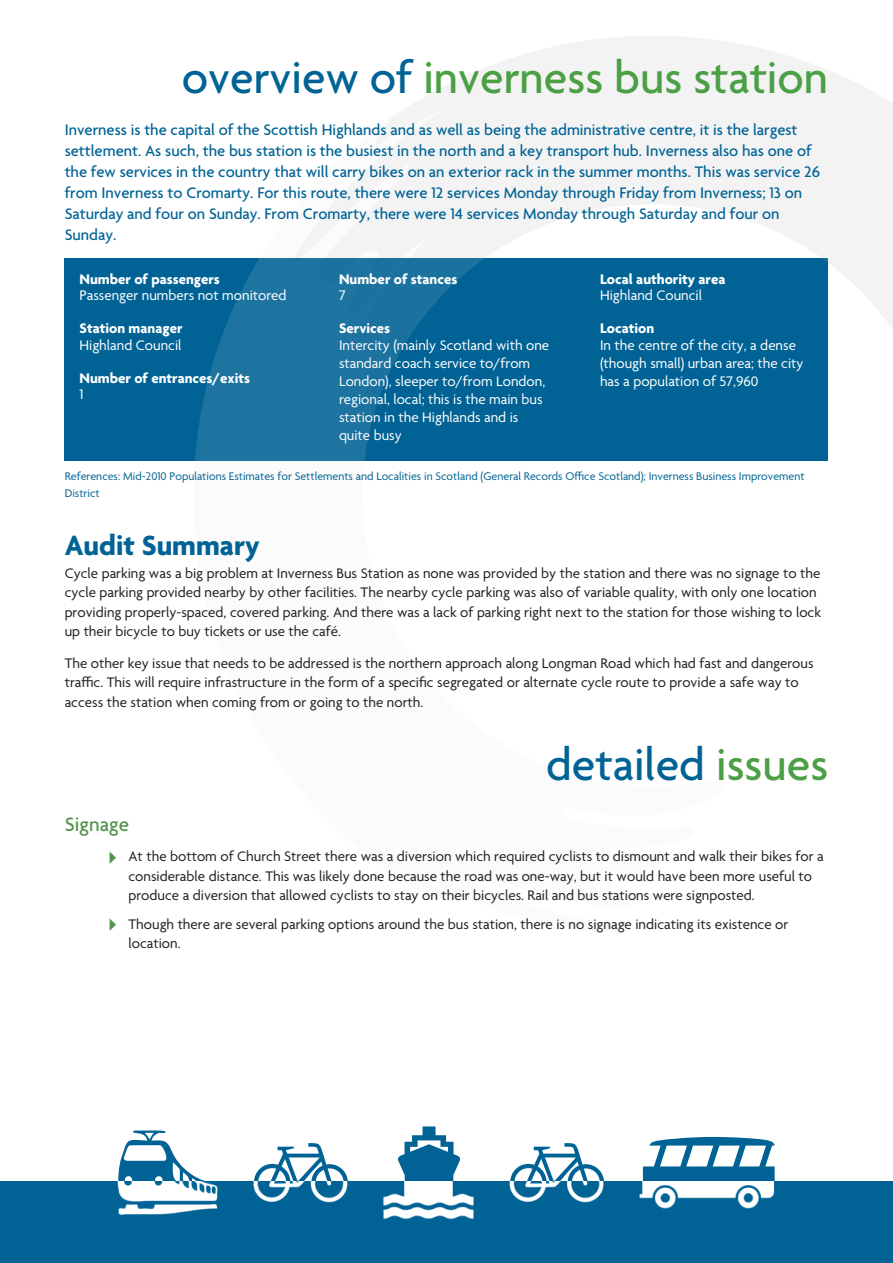
<style>
.page{position:relative;width:893px;height:1263px;background:#fff}
.page>*{position:absolute;margin:0;border:0;box-sizing:border-box;transform-origin:0 0}
.t1{font:500 48px "Agenda";color:#4b9f45}
.t2{font:500 48px "Agenda";color:#016395}
.t3{font:700 30px "Agenda";color:#016395}
.t4{font:500 21px "Agenda";color:#54944d}
.t5{font:500 16.5px/21px "Agenda";color:#016395}
.t6{font:15px/19.5px "Agenda";color:#231f20}
.t7{font:15px/18px "Agenda";color:#fff}
.t8{font:700 15px "Agenda";color:#fff}
.t9{font:12px/16.5px "Agenda";color:#016395}
.s1{color:#016395}
.s2{color:#4b9f45}
.s3{font-family:"Lucida Grande";font-size:24px;color:#54944d}
</style>
<div class="page">
<svg style="left:296px;top:36px;width:596px;height:292px;fill:#f3f3f4"></svg>
<div style="left:64px;top:258px;width:764px;height:202px;background:#016395"></div>
<svg style="left:195px;top:258px;width:173px;height:202px;fill:#1d74a0"></svg>
<svg style="left:295px;top:258px;width:533px;height:181px"></svg>
<svg style="left:384px;top:1126px;width:90px;height:56px"></svg>
<svg style="left:117px;top:1130px;width:102px;height:52px"></svg>
<svg style="left:254px;top:1143px;width:94px;height:39px"></svg>
<svg style="left:640px;top:1137px;width:135px;height:45px"></svg>
<svg style="left:510px;top:1143px;width:94px;height:39px"></svg>
<div style="left:0;top:1182px;width:893px;height:81px;background:#016395"></div>
<img style="left:117px;top:1182px;width:658px;height:38px">
<h1 class="t1" style="left:182px;top:52px;width:648px"><span class="s1">overview of</span> inverness bus station</h1>
<p class="t5" style="left:65px;top:120px;width:757px">Inverness is the capital of the Scottish Highlands and as well as being the administrative centre, it is the largest settlement. As such, the bus station is the busiest in the north and a key transport hub. Inverness also has one of the few services in the country that will carry bikes on an exterior rack in the summer months. This was service 26 from Inverness to Cromarty. For this route, there were 12 services Monday through Friday from Inverness; 13 on Saturday and four on Sunday. From Cromarty, there were 14 services Monday through Saturday and four on Sunday.</p>
<p class="t8" style="left:80px;top:271px;width:142px">Number of passengers</p>
<p class="t7" style="left:80px;top:287px;width:209px">Passenger numbers not monitored</p>
<p class="t8" style="left:80px;top:320px;width:105px">Station manager</p>
<p class="t7" style="left:80px;top:337px;width:104px">Highland Council</p>
<p class="t8" style="left:80px;top:370px;width:172px">Number of entrances/exits</p>
<p class="t7" style="left:80px;top:386px;width:5px">1</p>
<p class="t8" style="left:339px;top:271px;width:120px">Number of stances</p>
<p class="t7" style="left:339px;top:287px;width:8px">7</p>
<p class="t8" style="left:339px;top:320px;width:53px">Services</p>
<p class="t7" style="left:339px;top:337px;width:212px">Intercity (mainly Scotland with one standard coach service to/from<br>London), sleeper to/from London, regional, local; this is the main bus station in the Highlands and is quite busy</p>
<p class="t8" style="left:600px;top:271px;width:127px">Local authority area</p>
<p class="t7" style="left:600px;top:287px;width:104px">Highland Council</p>
<p class="t8" style="left:600px;top:320px;width:56px">Location</p>
<p class="t7" style="left:600px;top:337px;width:205px">In the centre of the city, a dense (though small) urban area; the city has a population of 57,960</p>
<p class="t9" style="left:65px;top:469px;width:741px">References: Mid-2010 Populations Estimates for Settlements and Localities in Scotland (General Records Office Scotland); Inverness Business Improvement<br>District</p>
<h2 class="t3" style="left:65px;top:529px;width:196px">Audit Summary</h2>
<p class="t6" style="left:65px;top:564px;width:758px">Cycle parking was a big problem at Inverness Bus Station as none was provided by the station and there was no signage to the cycle parking provided nearby by other facilities. The nearby cycle parking was also of variable quality, with only one location providing properly-spaced, covered parking. And there was a lack of parking right next to the station for those wishing to lock up their bicycle to buy tickets or use the café.</p>
<p class="t6" style="left:65px;top:654px;width:750px">The other key issue that needs to be addressed is the northern approach along Longman Road which had fast and dangerous traffic. This will require infrastructure in the form of a specific segregated or alternate cycle route to provide a safe way to access the station when coming from or going to the north.</p>
<h1 class="t2" style="left:546px;top:739px;width:284px">detailed <span class="s2">issues</span></h1>
<h3 class="t4" style="left:65px;top:813px;width:66px">Signage</h3>
<p class="t6" style="left:128px;top:847px;width:697px;text-indent:-21px"><span class="s3">‣</span> At the bottom of Church Street there was a diversion which required cyclists to dismount and walk their bikes for a considerable distance. This was likely done because the road was one-way, but it would have been more useful to produce a diversion that allowed cyclists to stay on their bicycles. Rail and bus stations were signposted.</p>
<p class="t6" style="left:128px;top:915px;width:661px;text-indent:-21px"><span class="s3">‣</span> Though there are several parking options around the bus station, there is no signage indicating its existence or location.</p>
</div>
